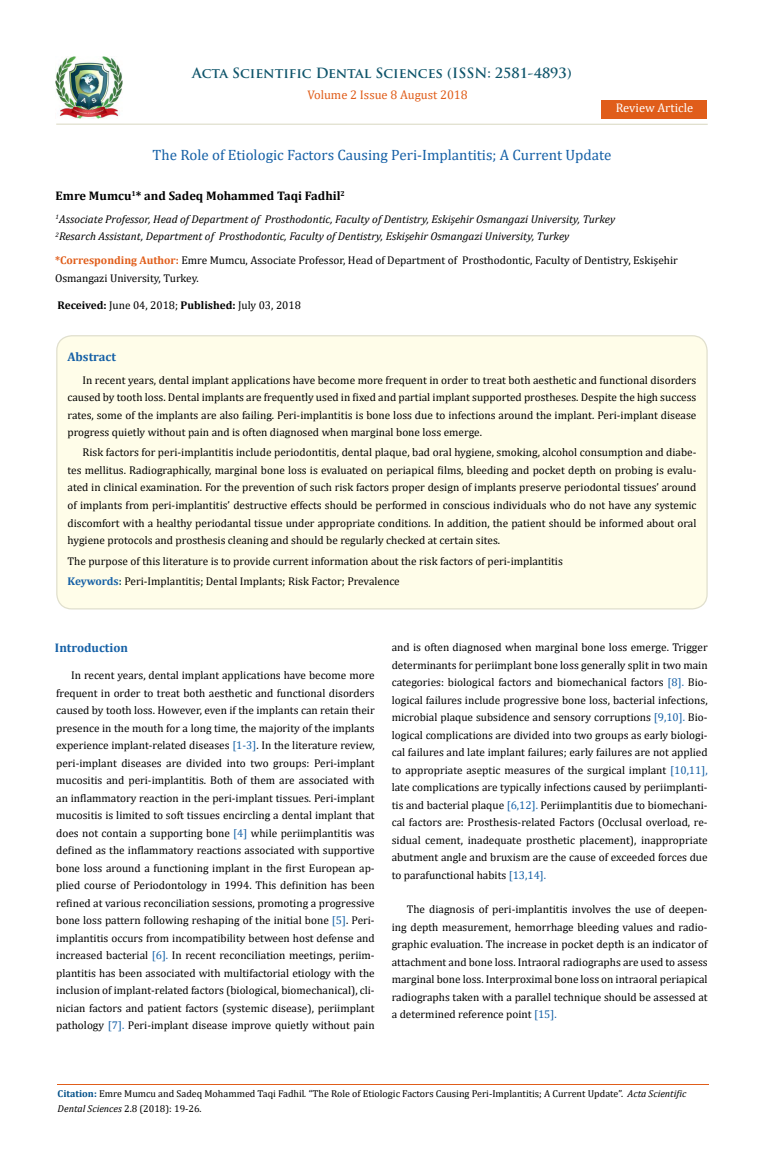
<style>
.page{position:relative;width:764px;height:1168px;background:#fff}
.page>*{position:absolute;margin:0;border:0;box-sizing:border-box;transform-origin:0 0}
.t1{font:15px "Cambria";color:#1560a6}
.t2{font:700 13.75px "Trajan Pro";color:#0e546a}
.t3{font:700 12.5px "Cambria";color:#000}
.t4{font:12.5px "Cambria";color:#e05d1a}
.t5{font:700 12.5px "Cambria";color:#1560a6}
.t6{font:12.5px "Cambria";color:#fff}
.t7{font:11.25px/17.5px "Cambria";color:#000;text-align:justify}
.t8{font:italic 11.25px/17.5px "Cambria";color:#000}
.t9{font:10px/15px "Cambria";color:#000}
.s1{font-weight:700;color:#e05d1a}
.s2{font-weight:700}
.s3{font-weight:700;color:#1560a6}
.s4{font-weight:700;color:#0e546a}
.s5{color:#1560a6}
.s6{font-weight:700;color:#035089}
.s7{font-style:italic}
</style>
<div class="page">
<img style="left:56px;top:57px;width:66px;height:61px">
<div style="left:602px;top:100px;width:105px;height:19px;background:#e05d1a"></div>
<div style="left:57px;top:336px;width:650px;height:273px;background:#fffde9;border-radius:15px"></div>
<hr style="left:58px;top:1084px;width:651px;height:1px;background:#e05d1a">
<hr style="left:56px;top:123px;width:651px;height:2px;background:#e0dfcd">
<p class="t2" style="left:192px;top:64px;width:381px">Acta Scientific Dental Sciences (ISSN: 2581-4893)</p>
<p class="t4" style="left:307px;top:88px;width:162px">Volume 2 Issue 8 August 2018</p>
<p class="t6" style="left:616px;top:101px;width:79px">Review Article</p>
<h1 class="t1" style="left:153px;top:146px;width:460px">The Role of Etiologic Factors Causing Peri-Implantitis; A Current Update</h1>
<p class="t3" style="left:56px;top:187px;width:291px">Emre Mumcu<sup>1</sup>* and Sadeq Mohammed Taqi Fadhil<sup>2</sup></p>
<p class="t8" style="left:56px;top:210px;width:561px"><sup>1</sup>Associate Professor, Head of Department of Prosthodontic, Faculty of Dentistry, Eskişehir Osmangazi University, Turkey<br><sup>2</sup>Resarch Assistant, Department of Prosthodontic, Faculty of Dentistry, Eskişehir Osmangazi University, Turkey</p>
<p class="t7" style="left:55px;top:252px;width:624px"><span class="s1">*Corresponding Author:</span> Emre Mumcu, Associate Professor, Head of Department of Prosthodontic, Faculty of Dentistry, Eskişehir<br>Osmangazi University, Turkey.</p>
<p class="t7" style="left:57px;top:296px;width:245px"><span class="s2">Received:</span> June 04, 2018; <span class="s2">Published:</span> July 03, 2018</p>
<p class="t5" style="left:67px;top:348px;width:50px">Abstract</p>
<p class="t7" style="left:68px;top:371px;width:630px;text-indent:15px">In recent years, dental implant applications have become more frequent in order to treat both aesthetic and functional disorders caused by tooth loss. Dental implants are frequently used in fixed and partial implant supported prostheses. Despite the high success rates, some of the implants are also failing. Peri-implantitis is bone loss due to infections around the implant. Peri-implant disease progress quietly without pain and is often diagnosed when marginal bone loss emerge.</p>
<p class="t7" style="left:68px;top:444px;width:630px;text-indent:15px">Risk factors for peri-implantitis include periodontitis, dental plaque, bad oral hygiene, smoking, alcohol consumption and diabe&shy;tes mellitus. Radiographically, marginal bone loss is evaluated on periapical films, bleeding and pocket depth on probing is evalu&shy;ated in clinical examination. For the prevention of such risk factors proper design of implants preserve periodontal tissues’ around of implants from peri-implantitis’ destructive effects should be performed in conscious individuals who do not have any systemic discomfort with a healthy periodantal tissue under appropriate conditions. In addition, the patient should be informed about oral hygiene protocols and prosthesis cleaning and should be regularly checked at certain sites.</p>
<p class="t7" style="left:68px;top:551px;width:497px;line-height:19.8px">The purpose of this literature is to provide current information about the risk factors of peri-implantitis<br><span class="s3">Keywords</span><span class="s4">:</span> Peri-Implantitis; Dental Implants; Risk Factor; Prevalence</p>
<p class="t5" style="left:55px;top:639px;width:75px">Introduction</p>
<p class="t7" style="left:392px;top:638px;width:317px">and is often diagnosed when marginal bone loss emerge. Trigger determinants for periimplant bone loss generally split in two main categories: biological factors and biomechanical factors <span class="s5">[8].</span> Bio&shy;logical failures include progressive bone loss, bacterial infections, microbial plaque subsidence and sensory corruptions <span class="s5">[9,10].</span> Bio&shy;logical complications are divided into two groups as early biologi&shy;cal failures and late implant failures; early failures are not applied to appropriate aseptic measures of the surgical implant <span class="s5">[10,11], </span>late complications are typically infections caused by periimplanti&shy;tis and bacterial plaque <span class="s5">[6,12].</span> Periimplantitis due to biomechani&shy;cal factors are: Prosthesis-related Factors (Occlusal overload, re&shy;sidual cement, inadequate prosthetic placement), inappropriate abutment angle and bruxism are the cause of exceeded forces due to parafunctional habits <span class="s5">[13,14].</span></p>
<p class="t7" style="left:56px;top:666px;width:320px;text-indent:15px">In recent years, dental implant applications have become more frequent in order to treat both aesthetic and functional disorders caused by tooth loss. However, even if the implants can retain their presence in the mouth for a long time, the majority of the implants experience implant-related diseases <span class="s5">[1-3]</span>. In the literature review, peri-implant diseases are divided into two groups: Peri-implant mucositis and peri-implantitis. Both of them are associated with an inflammatory reaction in the peri-implant tissues. Peri-implant mucositis is limited to soft tissues encircling a dental implant that does not contain a supporting bone <span class="s5">[4]</span> while periimplantitis was defined as the inflammatory reactions associated with supportive bone loss around a functioning implant in the first European ap&shy;plied course of Periodontology in 1994. This definition has been refined at various reconciliation sessions, promoting a progressive bone loss pattern following reshaping of the initial bone <span class="s5">[5]</span>. Peri&shy;implantitis occurs from incompatibility between host defense and increased bacterial <span class="s5">[6].</span> In recent reconciliation meetings, periim&shy;plantitis has been associated with multifactorial etiology with the inclusion of implant-related factors (biological, biomechanical), cli&shy;nician factors and patient factors (systemic disease), periimplant pathology <span class="s5">[7].</span> Peri-implant disease improve quietly without pain</p>
<p class="t7" style="left:392px;top:900px;width:317px;text-indent:15px">The diagnosis of peri-implantitis involves the use of deepen&shy;ing depth measurement, hemorrhage bleeding values and radio&shy;graphic evaluation. The increase in pocket depth is an indicator of attachment and bone loss. Intraoral radiographs are used to assess marginal bone loss. Interproximal bone loss on intraoral periapical radiographs taken with a parallel technique should be assessed at a determined reference point <span class="s5">[15].</span></p>
<p class="t9" style="left:58px;top:1086px;width:630px"><span class="s6">Citation:</span> Emre Mumcu and Sadeq Mohammed Taqi Fadhil<span class="s7">.</span> “The Role of Etiologic Factors Causing Peri-Implantitis; A Current Update”. <span class="s7">Acta Scientific<br>Dental Sciences</span> 2.8 (2018): 19-26.</p>
</div>
